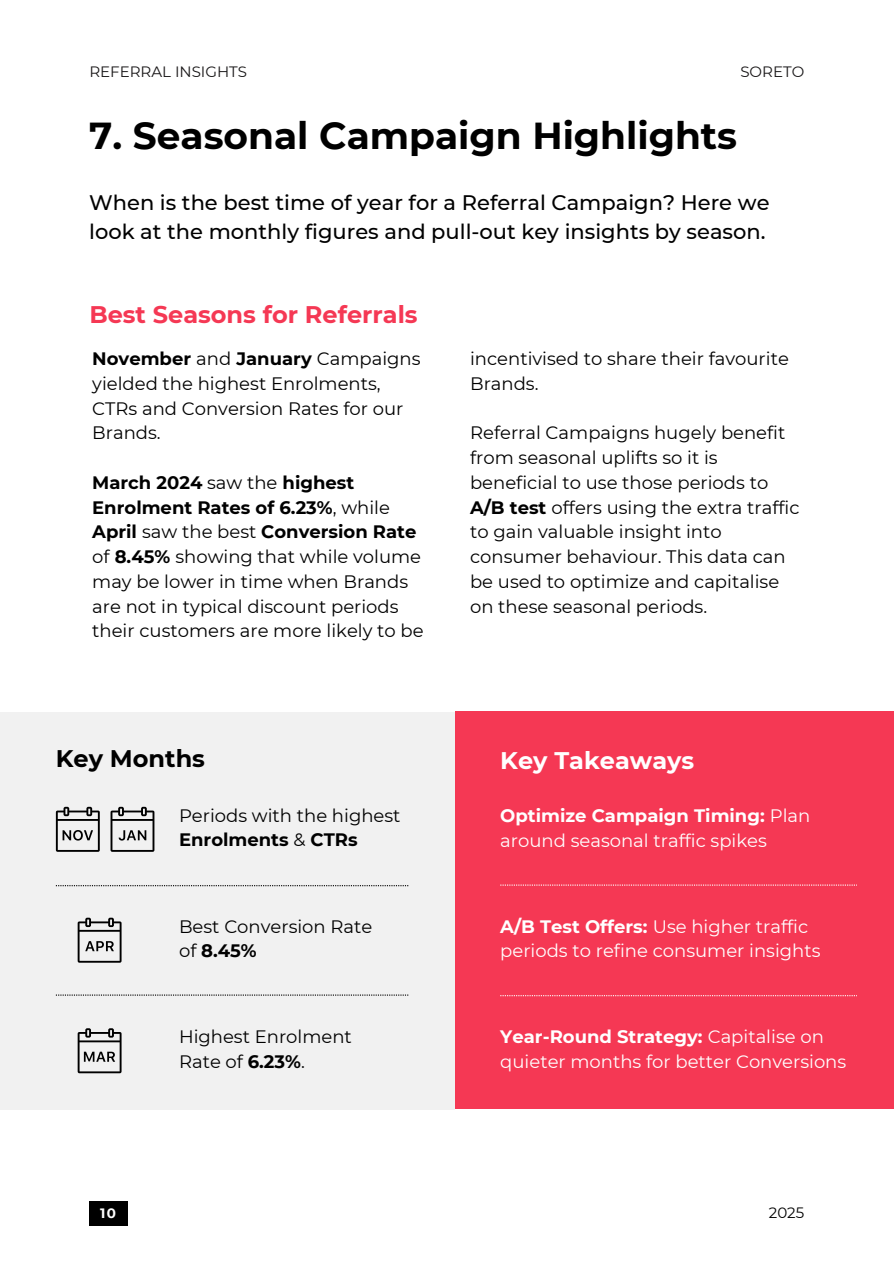
<style>
.page{position:relative;width:894px;height:1264px;background:#fff}
.page>*{position:absolute;margin:0;border:0;box-sizing:border-box;transform-origin:0 0}
.t1{font:700 37.5px "Montserrat";color:#000}
.t2{font:700 24px "Montserrat";color:#f53854}
.t3{font:700 24px "Montserrat";color:#fff}
.t4{font:700 24px "Montserrat";color:#000}
.t5{font:500 21px/29.2px "Montserrat";color:#000}
.t6{font:18px/24.8px "Montserrat";color:#000}
.t7{font:18px/24.8px "Montserrat";color:#fff}
.t8{font:15px "Montserrat";color:#181617}
.t9{font:15px "Montserrat";color:#000}
.t10{font:700 13.5px "Montserrat";color:#fff}
.s1{font-weight:700}
</style>
<div class="page">
<div style="left:0;top:712px;width:455px;height:397px;background:#f1f1f1"></div>
<div style="left:455px;top:711px;width:438px;height:398px;background:#f53854"></div>
<svg style="left:500px;top:995px;width:355px;height:1px"></svg>
<svg style="left:500px;top:884px;width:355px;height:1px"></svg>
<svg style="left:56px;top:806px;width:44px;height:45px"></svg>
<svg style="left:110px;top:806px;width:44px;height:45px"></svg>
<svg style="left:78px;top:1028px;width:43px;height:45px"></svg>
<svg style="left:78px;top:917px;width:43px;height:45px"></svg>
<svg style="left:56px;top:994px;width:352px;height:1px"></svg>
<svg style="left:56px;top:885px;width:352px;height:1px"></svg>
<div style="left:89px;top:1201px;width:39px;height:24px;background:#000"></div>
<p class="t8" style="left:89px;top:62px;width:159px">REFERRAL INSIGHTS</p>
<p class="t8" style="left:740px;top:62px;width:65px">SORETO</p>
<h1 class="t1" style="left:89px;top:113px;width:649px">7. Seasonal Campaign Highlights</h1>
<h3 class="t5" style="left:89px;top:187px;width:681px">When is the best time of year for a Referral Campaign? Here we look at the monthly figures and pull-out key insights by season.</h3>
<h2 class="t2" style="left:89px;top:299px;width:330px">Best Seasons for Referrals</h2>
<h5 class="t6" style="left:92px;top:346px;width:330px"><span class="s1">November</span> and <span class="s1">January</span> Campaigns yielded the highest Enrolments,<br>CTRs and Conversion Rates for our<br>Brands.</h5>
<h5 class="t6" style="left:92px;top:470px;width:333px"><span class="s1">March 2024</span> saw the <span class="s1">highest<br>Enrolment Rates of 6.23%</span>, while<br><span class="s1">April</span> saw the best <span class="s1">Conversion Rate </span>of <span class="s1">8.45%</span> showing that while volume may be lower in time when Brands are not in typical discount periods their customers are more likely to be</h5>
<p class="t4" style="left:56px;top:744px;width:151px">Key Months</p>
<p class="t6" style="left:179px;top:802px;width:223px">Periods with the highest<br><span class="s1">Enrolments</span> &amp; <span class="s1">CTRs</span></p>
<p class="t6" style="left:179px;top:913px;width:195px">Best Conversion Rate of <span class="s1">8.45%</span></p>
<p class="t6" style="left:179px;top:1024px;width:174px">Highest Enrolment<br>Rate of <span class="s1">6.23%</span>.</p>
<h2 class="t6" style="left:470px;top:346px;width:320px">incentivised to share their favourite<br>Brands.</h2>
<p class="t6" style="left:470px;top:420px;width:331px">Referral Campaigns hugely benefit from seasonal uplifts so it is beneficial to use those periods to<br><span class="s1">A/B test</span> offers using the extra traffic to gain valuable insight into consumer behaviour. This data can be used to optimize and capitalise on these seasonal periods.</p>
<h4 class="t3" style="left:500px;top:745px;width:195px">Key Takeaways</h4>
<h4 class="t7" style="left:500px;top:803px;width:311px"><span class="s1">Optimize Campaign Timing:</span> Plan around seasonal traffic spikes</h4>
<p class="t7" style="left:500px;top:913px;width:322px"><span class="s1">A/B Test Offers:</span> Use higher traffic periods to refine consumer insights</p>
<p class="t7" style="left:500px;top:1024px;width:347px"><span class="s1">Year-Round Strategy:</span> Capitalise on quieter months for better Conversions</p>
<p class="t10" style="left:100px;top:1204px;width:17px">10</p>
<p class="t9" style="left:768px;top:1203px;width:37px">2025</p>
</div>
